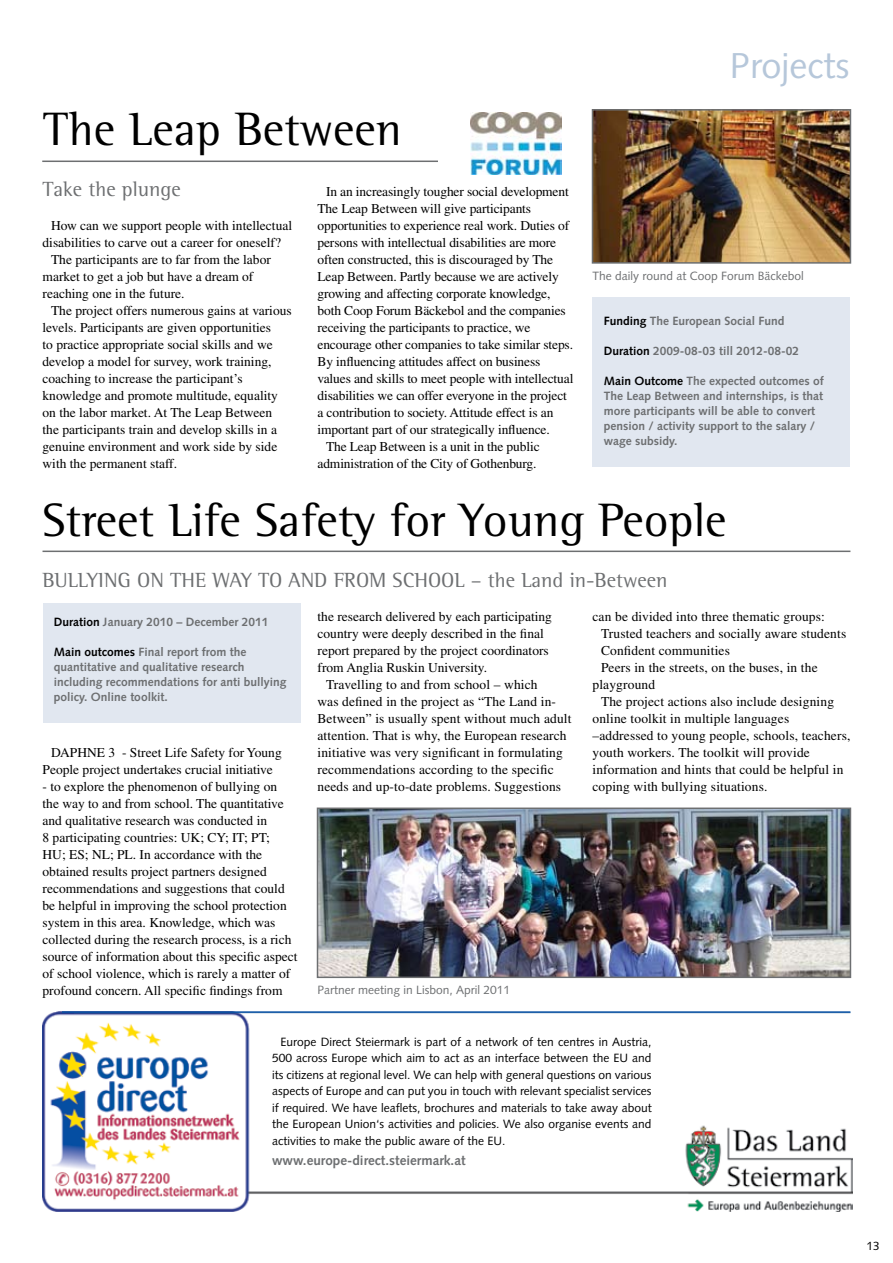
<style>
.page{position:relative;width:893px;height:1263px;background:#fff}
.page>*{position:absolute;margin:0;border:0;box-sizing:border-box;transform-origin:0 0}
.t1{font:48px "Rotis Semi Serif";color:#000}
.t2{font:36px "Syntax";color:#b6c7da}
.t3{font:21px "Rotis Semi Serif";color:#6d6f71}
.t4{font:13.5px/17px "Times";color:#000}
.t5{font:700 13.5px "Syntax";color:#6d6f71}
.t6{font:12px/16.5px "Syntax";color:#000;text-align:justify}
.t7{font:700 12px/15px "Syntax";color:#6d6f71}
.t8{font:12px "Syntax";color:#6d6f71}
.s1{color:#000}
</style>
<div class="page">
<img style="left:43px;top:1011px;width:810px;height:200px">
<img style="left:320px;top:810px;width:528px;height:165px">
<div style="left:317px;top:807px;width:534px;height:171px;border:2px solid #6d6f71"></div>
<img style="left:595px;top:112px;width:253px;height:149px">
<div style="left:592px;top:109px;width:259px;height:155px;border:2px solid #6d6f71"></div>
<img style="left:471px;top:112px;width:91px;height:62px">
<hr style="left:42px;top:161px;width:396px;height:1px;background:#6d6f71">
<div style="left:592px;top:297px;width:258px;height:170px;background:#e1e7f0"></div>
<hr style="left:43px;top:551px;width:807px;height:1px;background:#6d6f71">
<div style="left:43px;top:603px;width:257px;height:119px;background:#e1e7f0"></div>
<hr style="left:62px;top:1011px;width:788px;height:2px;background:#054ea2">
<h1 class="t1" style="left:43px;top:101px;width:360px">The Leap Between</h1>
<h3 class="t3" style="left:43px;top:177px;width:140px">Take the plunge</h3>
<p class="t4" style="left:326px;top:183px;width:244px">In an increasingly tougher social development</p>
<p class="t4" style="left:317px;top:200px;width:215px">The Leap Between will give participants</p>
<p class="t4" style="left:317px;top:217px;width:253px">opportunities to experience real work. Duties of</p>
<p class="t4" style="left:317px;top:234px;width:240px">persons with intellectual disabilities are more</p>
<p class="t4" style="left:317px;top:251px;width:237px">often constructed, this is discouraged by The</p>
<p class="t4" style="left:317px;top:268px;width:243px">Leap Between. Partly because we are actively</p>
<p class="t4" style="left:317px;top:285px;width:235px">growing and affecting corporate knowledge,</p>
<p class="t4" style="left:317px;top:302px;width:250px">both Coop Forum Bäckebol and the companies</p>
<p class="t4" style="left:317px;top:319px;width:215px">receiving the participants to practice, we</p>
<p class="t4" style="left:317px;top:336px;width:257px">encourage other companies to take similar steps.</p>
<p class="t4" style="left:317px;top:353px;width:224px">By influencing attitudes affect on business</p>
<p class="t4" style="left:317px;top:370px;width:257px">values and skills to meet people with intellectual</p>
<p class="t4" style="left:317px;top:387px;width:251px">disabilities we can offer everyone in the project</p>
<p class="t4" style="left:317px;top:404px;width:237px">a contribution to society. Attitude effect is an</p>
<p class="t4" style="left:317px;top:421px;width:234px">important part of our strategically influence.</p>
<p class="t4" style="left:326px;top:438px;width:215px">The Leap Between is a unit in the public</p>
<p class="t4" style="left:317px;top:455px;width:221px">administration of the City of Gothenburg.</p>
<p class="t4" style="left:51px;top:217px;width:243px">How can we support people with intellectual</p>
<p class="t4" style="left:43px;top:234px;width:240px">disabilities to carve out a career for oneself?</p>
<p class="t4" style="left:51px;top:251px;width:221px">The participants are to far from the labor</p>
<p class="t4" style="left:43px;top:268px;width:212px">market to get a job but have a dream of</p>
<p class="t4" style="left:43px;top:285px;width:144px">reaching one in the future.</p>
<p class="t4" style="left:51px;top:302px;width:242px">The project offers numerous gains at various</p>
<p class="t4" style="left:43px;top:319px;width:230px">levels. Participants are given opportunities</p>
<p class="t4" style="left:43px;top:336px;width:232px">to practice appropriate social skills and we</p>
<p class="t4" style="left:43px;top:353px;width:231px">develop a model for survey, work training,</p>
<p class="t4" style="left:43px;top:370px;width:202px">coaching to increase the participant’s</p>
<p class="t4" style="left:43px;top:387px;width:237px">knowledge and promote multitude, equality</p>
<p class="t4" style="left:43px;top:404px;width:231px">on the labor market. At The Leap Between</p>
<p class="t4" style="left:43px;top:421px;width:236px">the participants train and develop skills in a</p>
<p class="t4" style="left:43px;top:438px;width:236px">genuine environment and work side by side</p>
<p class="t4" style="left:43px;top:455px;width:136px">with the permanent staff.</p>
<h2 class="t2" style="left:730px;top:44px;width:121px">Projects</h2>
<p class="t8" style="left:592px;top:269px;width:213px">The daily round at Coop Forum Bäckebol</p>
<p class="t7" style="left:604px;top:314px;width:182px"><span class="s1">Funding</span> The European Social Fund</p>
<p class="t7" style="left:604px;top:344px;width:197px"><span class="s1">Duration</span> 2009-08-03 till 2012-08-02</p>
<p class="t7" style="left:604px;top:374px;width:221px"><span class="s1">Main Outcome</span> The expected outcomes of The Leap Between and internships, is that more participants will be able to convert pension / activity support to the salary / wage subsidy.</p>
<h1 class="t1" style="left:43px;top:492px;width:686px">Street Life Safety for Young People</h1>
<h3 class="t3" style="left:43px;top:568px;width:626px">BULLYING ON THE WAY TO AND FROM SCHOOL – the Land in-Between</h3>
<p class="t4" style="left:317px;top:608px;width:236px">the research delivered by each participating country were deeply described in the final report prepared by the project coordinators from Anglia Ruskin University.</p>
<p class="t4" style="left:317px;top:676px;width:256px;text-indent:9px">Travelling to and from school – which<br>was defined in the project as “The Land in-Between” is usually spent without much adult attention. That is why, the European research initiative was very significant in formulating recommendations according to the specific needs and up-to-date problems. Suggestions</p>
<p class="t4" style="left:592px;top:608px;width:234px">can be divided into three thematic groups:</p>
<p class="t4" style="left:601px;top:625px;width:247px">Trusted teachers and socially aware students</p>
<p class="t4" style="left:601px;top:642px;width:130px">Confident communities</p>
<p class="t4" style="left:601px;top:659px;width:218px">Peers in the streets, on the buses, in the</p>
<p class="t4" style="left:592px;top:676px;width:64px">playground</p>
<p class="t4" style="left:601px;top:693px;width:235px">The project actions also include designing</p>
<p class="t4" style="left:592px;top:710px;width:198px">online toolkit in multiple languages</p>
<p class="t4" style="left:592px;top:727px;width:259px">–addressed to young people, schools, teachers,</p>
<p class="t4" style="left:592px;top:744px;width:219px">youth workers. The toolkit will provide</p>
<p class="t4" style="left:592px;top:761px;width:252px">information and hints that could be helpful in</p>
<p class="t4" style="left:592px;top:778px;width:176px">coping with bullying situations.</p>
<p class="t7" style="left:54px;top:614px;width:216px"><span class="s1">Duration</span> January 2010 – December 2011</p>
<p class="t7" style="left:54px;top:644px;width:234px"><span class="s1">Main outcomes</span> Final report from the quantitative and qualitative research including recommendations for anti bullying policy. Online toolkit.</p>
<p class="t4" style="left:43px;top:744px;width:241px;text-indent:9px">DAPHNE 3 - Street Life Safety for Young<br>People project undertakes crucial initiative</p>
<p class="t4" style="left:43px;top:778px;width:256px">- to explore the phenomenon of bullying on<br>the way to and from school. The quantitative and qualitative research was conducted in<br>8 participating countries: UK; CY; IT; PT;<br>HU; ES; NL; PL. In accordance with the obtained results project partners designed recommendations and suggestions that could be helpful in improving the school protection system in this area. Knowledge, which was collected during the research process, is a rich source of information about this specific aspect of school violence, which is rarely a matter of profound concern. All specific findings from</p>
<p class="t8" style="left:317px;top:982px;width:194px">Partner meeting in Lisbon, April 2011</p>
<p class="t6" style="left:272px;top:1033px;width:381px;text-indent:9px">Europe Direct Steiermark is part of a network of ten centres in Austria, 500 across Europe which aim to act as an interface between the EU and its citizens at regional level. We can help with general questions on various aspects of Europe and can put you in touch with relevant specialist services if required. We have leaflets, brochures and materials to take away about the European Union‘s activities and policies. We also organise events and activities to make the public aware of the EU.</p>
<p class="t5" style="left:272px;top:1153px;width:195px">www.europe-direct.steiermark.at</p>
<p class="t6" style="left:866px;top:1238px;width:15px">13</p>
</div>
